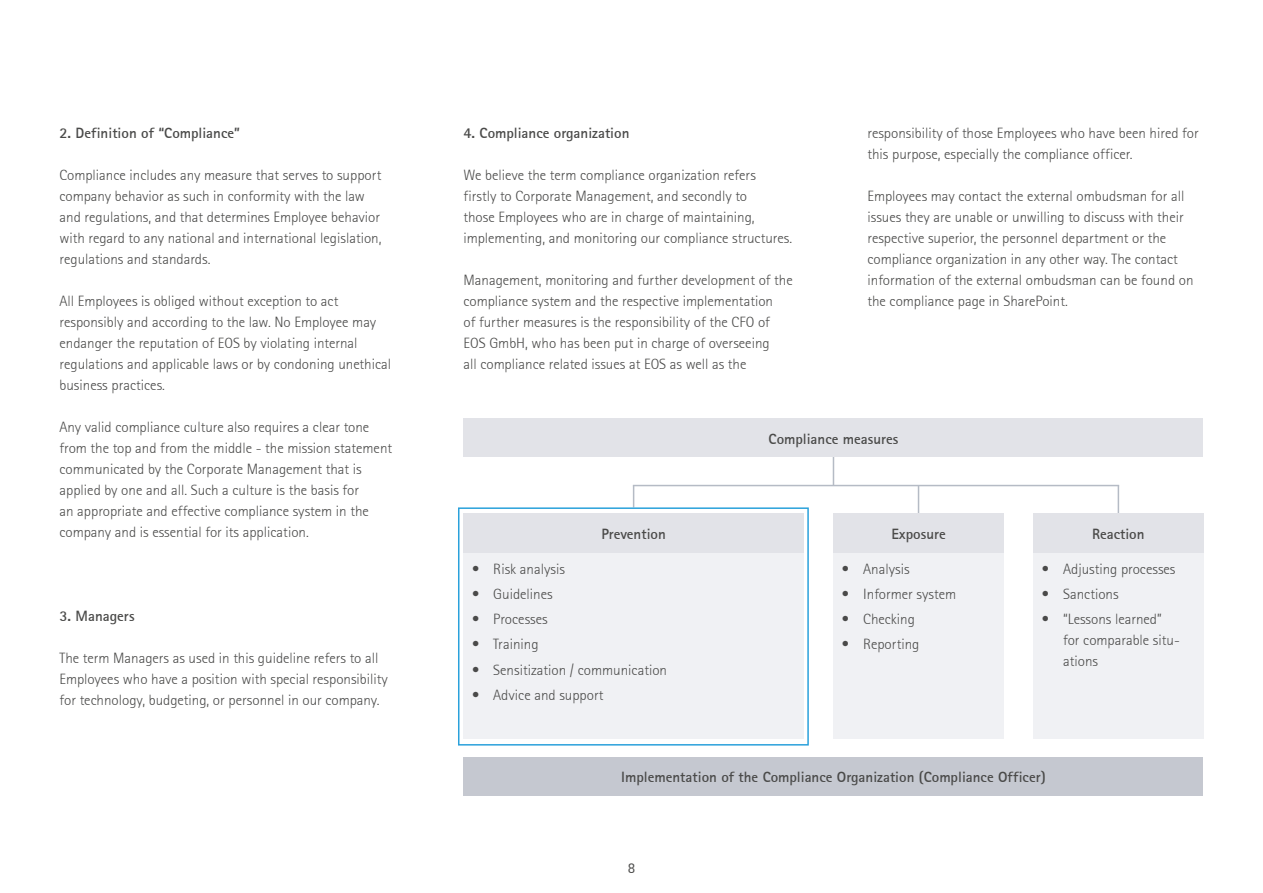
<style>
.page{position:relative;width:1263px;height:893px;background:#fff}
.page>*{position:absolute;margin:0;border:0;box-sizing:border-box;transform-origin:0 0}
.t1{font:15px/21px "Rotis San Ser T Ligh";color:#4a4a49}
.t2{font:700 15px "Rotis San Ser T";color:#4a4a49}
.t3{font:15px "Rotis San Ser T";color:#4a4a49}
</style>
<div class="page">
<svg style="left:833px;top:457px;width:1px;height:28px"></svg>
<div style="left:463px;top:419px;width:740px;height:38px;background:#e2e3e8"></div>
<div style="left:463px;top:757px;width:740px;height:38px;background:#c5c8d0"></div>
<div style="left:463px;top:513px;width:341px;height:40px;background:#e2e3e8"></div>
<div style="left:833px;top:513px;width:170px;height:40px;background:#e2e3e8"></div>
<div style="left:1033px;top:513px;width:170px;height:40px;background:#e2e3e8"></div>
<div style="left:463px;top:553px;width:341px;height:186px;background:#f0f1f4"></div>
<div style="left:833px;top:553px;width:170px;height:186px;background:#f0f1f4"></div>
<div style="left:1033px;top:553px;width:170px;height:186px;background:#f0f1f4"></div>
<svg style="left:633px;top:486px;width:1px;height:21px"></svg>
<svg style="left:918px;top:486px;width:1px;height:27px"></svg>
<svg style="left:1118px;top:486px;width:1px;height:27px"></svg>
<hr style="left:633px;top:485px;width:486px;height:1px;background:#b5bbc5">
<div style="left:458px;top:507px;width:351px;height:239px;border:2px solid #2aa1db"></div>
<p class="t2" style="left:60px;top:123px;width:182px">2. Definition of “Compliance”</p>
<p class="t1" style="left:60px;top:164px;width:324px">Compliance includes any measure that serves to support company behavior as such in conformity with the law and regulations, and that determines Employee behavior with regard to any national and international legislation, regulations and standards.</p>
<p class="t1" style="left:60px;top:290px;width:333px">All Employees is obliged without exception to act responsibly and according to the law. No Employee may endanger the reputation of EOS by violating internal regulations and applicable laws or by condoning unethical business practices.</p>
<p class="t1" style="left:60px;top:416px;width:334px">Any valid compliance culture also requires a clear tone from the top and from the middle - the mission statement communicated by the Corporate Management that is applied by one and all. Such a culture is the basis for<br>an appropriate and effective compliance system in the company and is essential for its application.</p>
<p class="t2" style="left:60px;top:606px;width:77px">3. Managers</p>
<p class="t1" style="left:60px;top:647px;width:330px">The term Managers as used in this guideline refers to all<br>Employees who have a position with special responsibility for technology, budgeting, or personnel in our company.</p>
<p class="t2" style="left:463px;top:123px;width:167px">4. Compliance organization</p>
<p class="t1" style="left:463px;top:164px;width:330px">We believe the term compliance organization refers firstly to Corporate Management, and secondly to<br>those Employees who are in charge of maintaining, implementing, and monitoring our compliance structures.</p>
<p class="t1" style="left:463px;top:269px;width:331px">Management, monitoring and further development of the compliance system and the respective implementation<br>of further measures is the responsibility of the CFO of EOS GmbH, who has been put in charge of overseeing<br>all compliance related issues at EOS as well as the</p>
<p class="t1" style="left:867px;top:122px;width:333px">responsibility of those Employees who have been hired for this purpose, especially the compliance officer.</p>
<p class="t1" style="left:867px;top:185px;width:327px">Employees may contact the external ombudsman for all issues they are unable or unwilling to discuss with their respective superior, the personnel department or the compliance organization in any other way. The contact information of the external ombudsman can be found on the compliance page in SharePoint.</p>
<p class="t2" style="left:769px;top:429px;width:131px">Compliance measures</p>
<p class="t2" style="left:601px;top:524px;width:66px">Prevention</p>
<p class="t2" style="left:891px;top:524px;width:56px">Exposure</p>
<p class="t2" style="left:1092px;top:524px;width:54px">Reaction</p>
<p class="t1" style="left:472px;top:558px;width:94px">• Risk analysis</p>
<p class="t1" style="left:472px;top:583px;width:82px">• Guidelines</p>
<p class="t1" style="left:472px;top:608px;width:77px">• Processes</p>
<p class="t1" style="left:472px;top:634px;width:68px">• Training</p>
<p class="t1" style="left:472px;top:659px;width:197px">• Sensitization / communication</p>
<p class="t1" style="left:472px;top:684px;width:133px">• Advice and support</p>
<p class="t1" style="left:842px;top:558px;width:69px">• Analysis</p>
<p class="t1" style="left:842px;top:583px;width:116px">• Informer system</p>
<p class="t1" style="left:842px;top:608px;width:75px">• Checking</p>
<p class="t1" style="left:842px;top:634px;width:79px">• Reporting</p>
<p class="t1" style="left:1042px;top:558px;width:135px">• Adjusting processes</p>
<p class="t1" style="left:1042px;top:583px;width:78px">• Sanctions</p>
<p class="t1" style="left:1063px;top:608px;width:118px;text-indent:-21px">• “Lessons learned” for comparable situ&shy;ations</p>
<p class="t2" style="left:621px;top:767px;width:426px">Implementation of the Compliance Organization (Compliance Officer)</p>
<p class="t3" style="left:628px;top:859px;width:9px">8</p>
</div>
